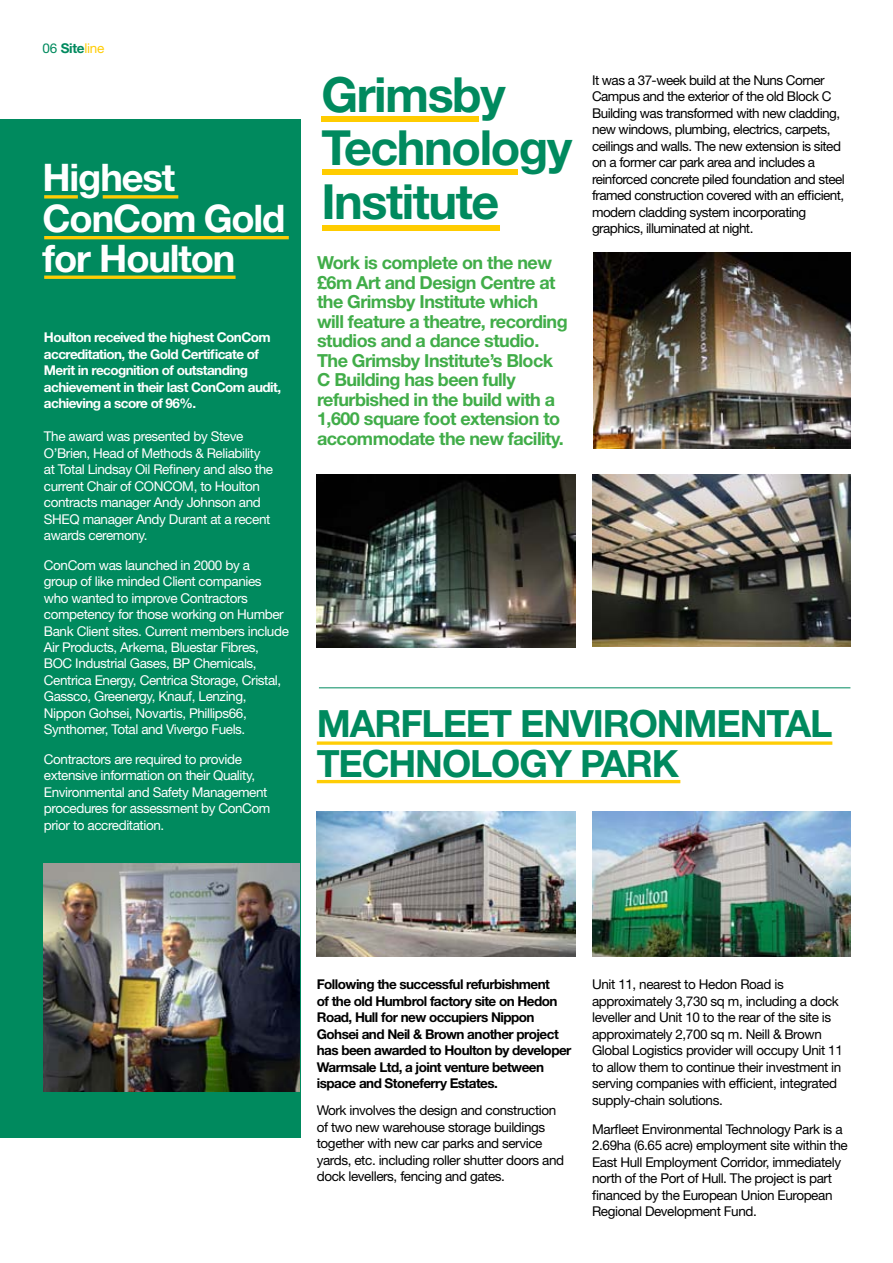
<style>
.page{position:relative;width:893px;height:1263px;background:#fff}
.page>*{position:absolute;margin:0;border:0;box-sizing:border-box;transform-origin:0 0}
.t1{font:700 48.45px/53.4px "Helvetica Neue";letter-spacing:-.03em;color:#008a5e}
.t2{font:700 38.1px/40.3px "Helvetica Neue";letter-spacing:-.03em;color:#fff}
.t3{font:700 37.65px "Helvetica Neue";letter-spacing:-.03em;color:#008a5e}
.t4{font:700 18px/19.5px "Helvetica Neue";letter-spacing:-.03em;color:#41ad49}
.t5{font:13.5px/16.5px "Helvetica Neue";letter-spacing:-.03em;color:#000}
.t6{font:13.5px/16.5px "Helvetica Neue";letter-spacing:-.03em;color:#fff}
.t7{font:700 13.5px/16.5px "Helvetica Neue";letter-spacing:-.04em;color:#000}
.t8{font:700 13.5px/16.5px "Helvetica Neue";letter-spacing:-.04em;color:#fff}
.t9{font:700 13.5px "Helvetica Neue";color:#008a5e}
.s1{font-weight:400}
.s2{font-weight:400;color:#ffcd05}
</style>
<div class="page">
<svg style="left:317px;top:741px;width:515px;height:4px"></svg>
<hr style="left:317px;top:780px;width:363px;height:3px;background:#ffcd05">
<hr style="left:319px;top:687px;width:531px;height:1px;background:#008a5e">
<img style="left:593px;top:252px;width:258px;height:197px">
<img style="left:317px;top:475px;width:259px;height:172px">
<img style="left:592px;top:475px;width:258px;height:172px">
<img style="left:317px;top:811px;width:259px;height:146px">
<img style="left:592px;top:811px;width:258px;height:146px">
<div style="left:0;top:119px;width:300px;height:1018px;background:#008a5e"></div>
<img style="left:43px;top:863px;width:257px;height:229px">
<div style="left:322px;top:116px;width:157px;height:6px;background:#fc0"></div>
<div style="left:322px;top:169px;width:195px;height:6px;background:#fc0"></div>
<div style="left:322px;top:225px;width:177px;height:6px;background:#fc0"></div>
<svg style="left:44px;top:195px;width:34px;height:4px"></svg>
<svg style="left:103px;top:195px;width:75px;height:4px"></svg>
<hr style="left:44px;top:236px;width:245px;height:3px;background:#ffcd05">
<hr style="left:44px;top:276px;width:192px;height:3px;background:#ffcd05">
<p class="t9" style="left:43px;top:40px;width:63px"><span class="s1">06</span> Site<span class="s2">line</span></p>
<h2 class="t2" style="left:43px;top:157px;width:245px">Highest<br>ConCom Gold for Houlton</h2>
<p class="t8" style="left:44px;top:329px;width:239px">Houlton received the highest ConCom accreditation, the Gold Certificate of Merit in recognition of outstanding achievement in their last ConCom audit, achieving a score of 96%.</p>
<p class="t6" style="left:44px;top:428px;width:231px">The award was presented by Steve O’Brien, Head of Methods &amp; Reliability at Total Lindsay Oil Refinery and also the current Chair of CONCOM, to Houlton contracts manager Andy Johnson and SHEQ manager Andy Durant at a recent awards ceremony.</p>
<p class="t6" style="left:44px;top:556px;width:246px">ConCom was launched in 2000 by a<br>group of like minded Client companies who wanted to improve Contractors competency for those working on Humber Bank Client sites. Current members include Air Products, Arkema, Bluestar Fibres, BOC Industrial Gases, BP Chemicals, Centrica Energy, Centrica Storage, Cristal, Gassco, Greenergy, Knauf, Lenzing, Nippon Gohsei, Novartis, Phillips66, Synthomer, Total and Vivergo Fuels.</p>
<p class="t6" style="left:44px;top:750px;width:228px">Contractors are required to provide extensive information on their Quality, Environmental and Safety Management procedures for assessment by ConCom prior to accreditation.</p>
<h1 class="t1" style="left:321px;top:67px;width:252px">Grimsby<br>Technology<br>Institute</h1>
<p class="t4" style="left:317px;top:253px;width:252px">Work is complete on the new £6m Art and Design Centre at the Grimsby Institute which will feature a theatre, recording studios and a dance studio.<br>The Grimsby Institute’s Block<br>C Building has been fully refurbished in the build with a<br>1,600 square foot extension to accommodate the new facility.</p>
<p class="t5" style="left:592px;top:72px;width:254px">It was a 37-week build at the Nuns Corner Campus and the exterior of the old Block C Building was transformed with new cladding, new windows, plumbing, electrics, carpets, ceilings and walls. The new extension is sited on a former car park area and includes a reinforced concrete piled foundation and steel framed construction covered with an efficient, modern cladding system incorporating graphics, illuminated at night.</p>
<h3 class="t3" style="left:317px;top:700px;width:26px">Marfl</h3>
<h3 class="t3" style="left:443px;top:700px;width:102px">eet Environ</h3>
<h3 class="t3" style="left:684px;top:700px;width:80px">mental</h3>
<h3 class="t3" style="left:317px;top:740px;width:73px">Technology</h3>
<h3 class="t3" style="left:580px;top:740px;width:49px">Park</h3>
<p class="t7" style="left:317px;top:976px;width:256px">Following the successful refurbishment<br>of the old Humbrol factory site on Hedon Road, Hull for new occupiers Nippon Gohsei and Neil &amp; Brown another project has been awarded to Houlton by developer Warmsale Ltd, a joint venture between ispace and Stoneferry Estates.</p>
<p class="t5" style="left:317px;top:1102px;width:249px">Work involves the design and construction of two new warehouse storage buildings together with new car parks and service yards, etc. including roller shutter doors and dock levellers, fencing and gates.</p>
<p class="t5" style="left:592px;top:976px;width:252px">Unit 11, nearest to Hedon Road is approximately 3,730 sq m, including a dock leveller and Unit 10 to the rear of the site is approximately 2,700 sq m. Neill &amp; Brown Global Logistics provider will occupy Unit 11 to allow them to continue their investment in serving companies with efficient, integrated supply-chain solutions.</p>
<p class="t5" style="left:592px;top:1120px;width:257px">Marfleet Environmental Technology Park is a 2.69ha (6.65 acre) employment site within the East Hull Employment Corridor, immediately north of the Port of Hull. The project is part financed by the European Union European Regional Development Fund.</p>
</div>
